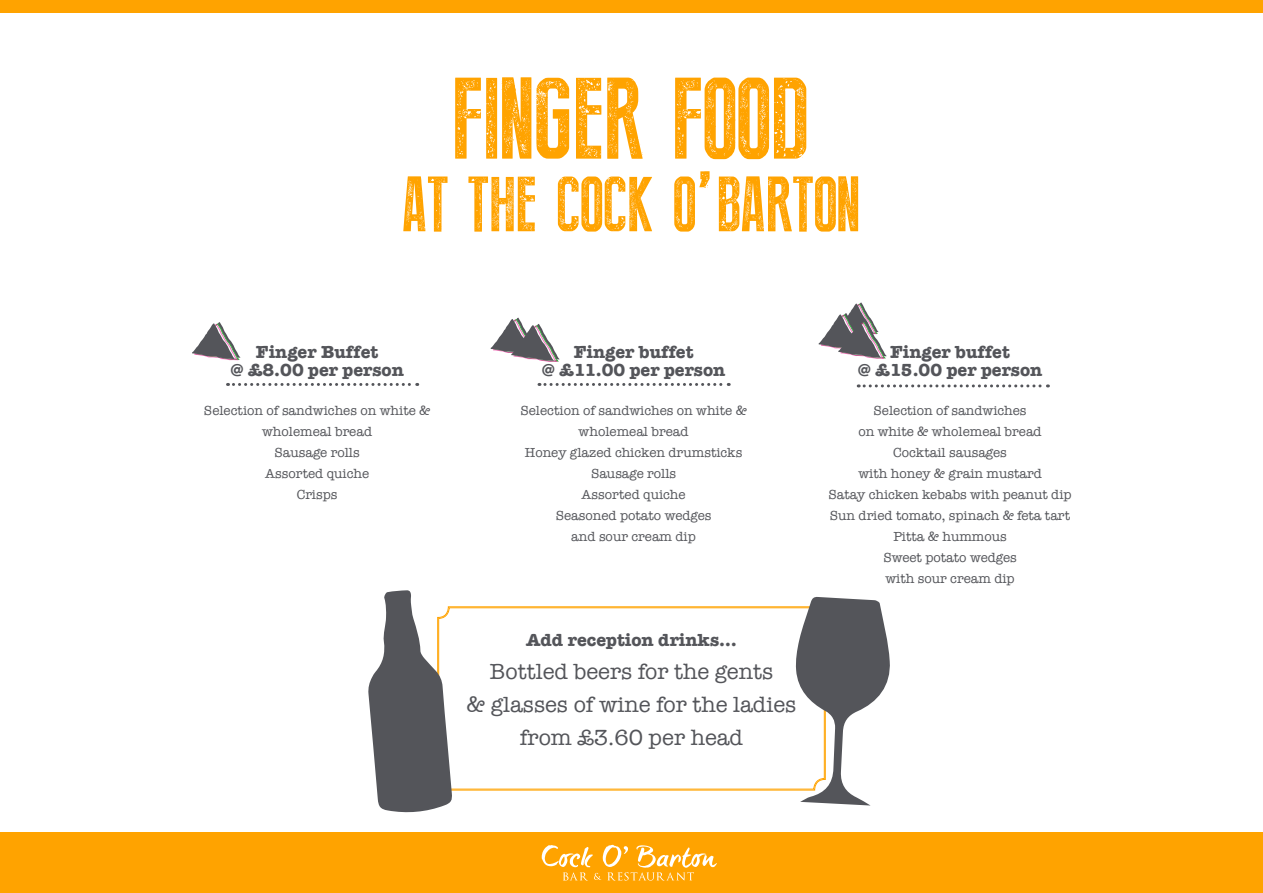
<style>
.page{position:relative;width:1263px;height:893px;background:#fff}
.page>*{position:absolute;margin:0;border:0;box-sizing:border-box;transform-origin:0 0}
.t1{font:115.5px "Press Style";color:#ffa300}
.t2{font:78px "Press Style";color:#ffa300}
.t3{font:22.5px "American Typewriter";color:#54555a}
.t4{font:700 18px "American Typewriter";color:#54555a}
.t5{font:13.5px/21px "American Typewriter";color:#54555a;text-align:center}
</style>
<div class="page">
<div style="left:0;top:832px;width:1263px;height:61px;background:#ffa300"></div>
<div style="left:0;top:0;width:1263px;height:13px;background:#ffa300"></div>
<svg style="left:542px;top:845px;width:175px;height:36px"></svg>
<svg style="left:227px;top:383px;width:191px;height:3px"></svg>
<svg style="left:539px;top:383px;width:190px;height:3px"></svg>
<svg style="left:858px;top:384px;width:190px;height:3px"></svg>
<svg style="left:192px;top:322px;width:49px;height:39px"></svg>
<svg style="left:490px;top:318px;width:70px;height:44px"></svg>
<svg style="left:818px;top:302px;width:69px;height:57px"></svg>
<svg style="left:452px;top:606px;width:343px;height:184px"></svg>
<svg style="left:368px;top:590px;width:84px;height:223px"></svg>
<svg style="left:795px;top:597px;width:95px;height:208px"></svg>
<p class="t1" style="left:453px;top:60px;width:359px">FINGER FOOD</p>
<p class="t2" style="left:403px;top:165px;width:458px">AT THE COCK O’BARTON</p>
<p class="t4" style="left:256px;top:336px;width:124px">Finger Buffet</p>
<p class="t4" style="left:230px;top:354px;width:175px">@ £8.00 per person</p>
<p class="t5" style="left:204px;top:399px;width:228px">Selection of sandwiches on white &amp; wholemeal bread</p>
<p class="t5" style="left:275px;top:441px;width:87px">Sausage rolls</p>
<p class="t5" style="left:265px;top:462px;width:106px">Assorted quiche</p>
<p class="t5" style="left:297px;top:483px;width:42px">Crisps</p>
<p class="t4" style="left:574px;top:336px;width:121px">Finger buffet</p>
<p class="t4" style="left:542px;top:354px;width:185px">@ £11.00 per person</p>
<p class="t5" style="left:520px;top:399px;width:228px">Selection of sandwiches on white &amp; wholemeal bread</p>
<p class="t5" style="left:525px;top:441px;width:219px">Honey glazed chicken drumsticks</p>
<p class="t5" style="left:591px;top:462px;width:87px">Sausage rolls</p>
<p class="t5" style="left:582px;top:483px;width:106px">Assorted quiche</p>
<p class="t5" style="left:556px;top:504px;width:157px">Seasoned potato wedges</p>
<p class="t5" style="left:571px;top:525px;width:126px">and sour cream dip</p>
<p class="t4" style="left:526px;top:625px;width:212px">Add reception drinks…</p>
<p class="t3" style="left:490px;top:655px;width:285px">Bottled beers for the gents</p>
<p class="t3" style="left:467px;top:688px;width:331px">&amp; glasses of wine for the ladies</p>
<p class="t3" style="left:520px;top:721px;width:225px">from £3.60 per head</p>
<p class="t4" style="left:890px;top:336px;width:121px">Finger buffet</p>
<p class="t4" style="left:858px;top:354px;width:186px">@ £15.00 per person</p>
<p class="t5" style="left:873px;top:399px;width:155px">Selection of sandwiches</p>
<p class="t5" style="left:858px;top:420px;width:185px">on white &amp; wholemeal bread</p>
<p class="t5" style="left:893px;top:441px;width:115px">Cocktail sausages</p>
<p class="t5" style="left:858px;top:462px;width:185px">with honey &amp; grain mustard</p>
<p class="t5" style="left:828px;top:483px;width:245px">Satay chicken kebabs with peanut dip</p>
<p class="t5" style="left:830px;top:504px;width:242px">Sun dried tomato, spinach &amp; feta tart</p>
<p class="t5" style="left:893px;top:525px;width:115px">Pitta &amp; hummous</p>
<p class="t5" style="left:883px;top:546px;width:135px">Sweet potato wedges</p>
<p class="t5" style="left:885px;top:567px;width:131px">with sour cream dip</p>
</div>
